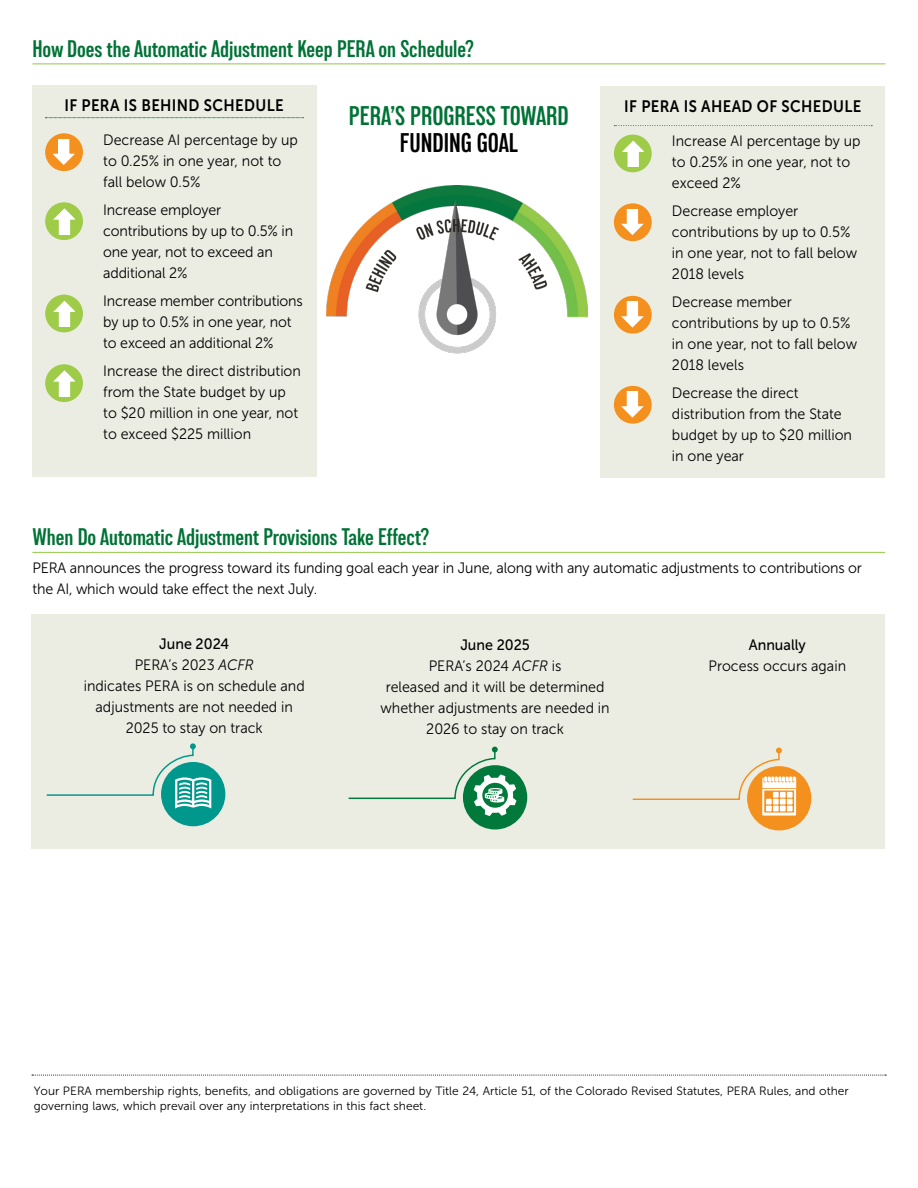
<style>
.page{position:relative;width:918px;height:1188px;background:#fff}
.page>*{position:absolute;margin:0;border:0;box-sizing:border-box;transform-origin:0 0}
.t1{font:600 condensed 27px "Lorimer No 2";color:#007236}
.t2{font:600 condensed 27px "Lorimer No 2";color:#000}
.t3{font:600 condensed 24px "Lorimer No 2";color:#007236}
.t4{font:16.5px "Museo Sans 700";letter-spacing:.025em;color:#000;scale:.9 1}
.t5{font:15px/21px "Museo Sans 300";color:#000;scale:.95 1}
.t6{font:15px "Museo Sans 500";color:#000;scale:.95 1}
.t7{font:12px/14.4px "Museo Sans 300";color:#000}
.s1{font-style:italic}
</style>
<div class="page">
<div style="left:32px;top:614px;width:853px;height:234px;background:#ebede3"></div>
<div style="left:747px;top:766px;width:64px;height:64px;background:#f4901d;border-radius:50%"></div>
<hr style="left:32px;top:552px;width:853px;height:1px;background:#94c946">
<div style="left:463px;top:765px;width:64px;height:65px;background:#00793a;border-radius:50%"></div>
<div style="left:161px;top:762px;width:64px;height:64px;background:#00988d;border-radius:50%"></div>
<svg style="left:46px;top:743px;width:165px;height:66px"></svg>
<svg style="left:348px;top:747px;width:169px;height:69px"></svg>
<svg style="left:632px;top:748px;width:164px;height:68px"></svg>
<div style="left:32px;top:85px;width:284px;height:391px;background:#ebede3"></div>
<svg style="left:45px;top:117px;width:259px;height:1px"></svg>
<div style="left:45px;top:133px;width:38px;height:38px;background:#f4901d;border-radius:50%"></div>
<svg style="left:53px;top:139px;width:22px;height:26px"></svg>
<div style="left:45px;top:202px;width:38px;height:38px;background:#9ecc48;border-radius:50%"></div>
<svg style="left:53px;top:208px;width:22px;height:26px"></svg>
<div style="left:45px;top:295px;width:38px;height:37px;background:#9ecc48;border-radius:50%"></div>
<svg style="left:53px;top:301px;width:22px;height:26px"></svg>
<div style="left:45px;top:364px;width:38px;height:38px;background:#9ecc48;border-radius:50%"></div>
<svg style="left:53px;top:370px;width:22px;height:26px"></svg>
<div style="left:600px;top:86px;width:285px;height:391px;background:#ebede3"></div>
<svg style="left:614px;top:125px;width:258px;height:1px"></svg>
<div style="left:614px;top:135px;width:38px;height:37px;background:#9ecc48;border-radius:50%"></div>
<svg style="left:622px;top:141px;width:22px;height:25px"></svg>
<div style="left:614px;top:203px;width:38px;height:38px;background:#f4901d;border-radius:50%"></div>
<svg style="left:622px;top:209px;width:22px;height:26px"></svg>
<div style="left:614px;top:296px;width:38px;height:38px;background:#f4901d;border-radius:50%"></div>
<svg style="left:622px;top:302px;width:22px;height:26px"></svg>
<div style="left:614px;top:386px;width:38px;height:38px;background:#f4901d;border-radius:50%"></div>
<svg style="left:622px;top:392px;width:22px;height:26px"></svg>
<hr style="left:32px;top:64px;width:854px;height:1px;background:#94c946">
<img style="left:326px;top:186px;width:261px;height:168px">
<svg style="left:32px;top:1075px;width:854px;height:1px"></svg>
<h2 class="t3" style="left:32px;top:35px;width:443px">How Does the Automatic Adjustment Keep PERA on Schedule?</h2>
<p class="t4" style="left:64px;top:96px;width:245px">IF PERA IS BEHIND SCHEDULE</p>
<p class="t5" style="left:103px;top:130px;width:207px">Decrease AI percentage by up to 0.25% in one year, not to fall below 0.5%</p>
<p class="t5" style="left:103px;top:199px;width:201px">Increase employer contributions by up to 0.5% in one year, not to exceed an additional 2%</p>
<p class="t5" style="left:103px;top:290px;width:212px">Increase member contributions by up to 0.5% in one year, not to exceed an additional 2%</p>
<p class="t5" style="left:103px;top:360px;width:210px">Increase the direct distribution from the State budget by up to $20 million in one year, not to exceed $225 million</p>
<h1 class="t1" style="left:349px;top:101px;width:221px">PERA’S PROGRESS TOWARD</h1>
<h1 class="t2" style="left:400px;top:128px;width:120px">FUNDING GOAL</h1>
<p class="t4" style="left:624px;top:97px;width:265px">IF PERA IS AHEAD OF SCHEDULE</p>
<p class="t5" style="left:672px;top:131px;width:200px">Increase AI percentage by up to 0.25% in one year, not to exceed 2%</p>
<p class="t5" style="left:672px;top:200px;width:196px">Decrease employer contributions by up to 0.5% in one year, not to fall below<br>2018 levels</p>
<p class="t5" style="left:672px;top:291px;width:196px">Decrease member contributions by up to 0.5% in one year, not to fall below<br>2018 levels</p>
<p class="t5" style="left:672px;top:382px;width:191px">Decrease the direct distribution from the State budget by up to $20 million in one year</p>
<h2 class="t3" style="left:32px;top:524px;width:398px">When Do Automatic Adjustment Provisions Take Effect?</h2>
<p class="t5" style="left:32px;top:558px;width:875px">PERA announces the progress toward its funding goal each year in June, along with any automatic adjustments to contributions or the AI, which would take effect the next July.</p>
<p class="t6" style="left:159px;top:635px;width:75px">June 2024</p>
<p class="t5" style="left:84px;top:654px;width:234px;text-align:center">PERA’s 2023 <span class="s1">ACFR<br></span>indicates PERA is on schedule and adjustments are not needed in<br>2025 to stay on track</p>
<p class="t6" style="left:460px;top:637px;width:75px">June 2025</p>
<p class="t5" style="left:381px;top:656px;width:243px;text-align:center">PERA’s 2024 <span class="s1">ACFR</span> is<br>released and it will be determined whether adjustments are needed in<br>2026 to stay on track</p>
<p class="t6" style="left:749px;top:637px;width:61px">Annually</p>
<p class="t5" style="left:709px;top:656px;width:146px">Process occurs again</p>
<p class="t7" style="left:34px;top:1084px;width:817px">Your PERA membership rights, benefits, and obligations are governed by Title 24, Article 51, of the Colorado Revised Statutes, PERA Rules, and other governing laws, which prevail over any interpretations in this fact sheet.</p>
</div>
